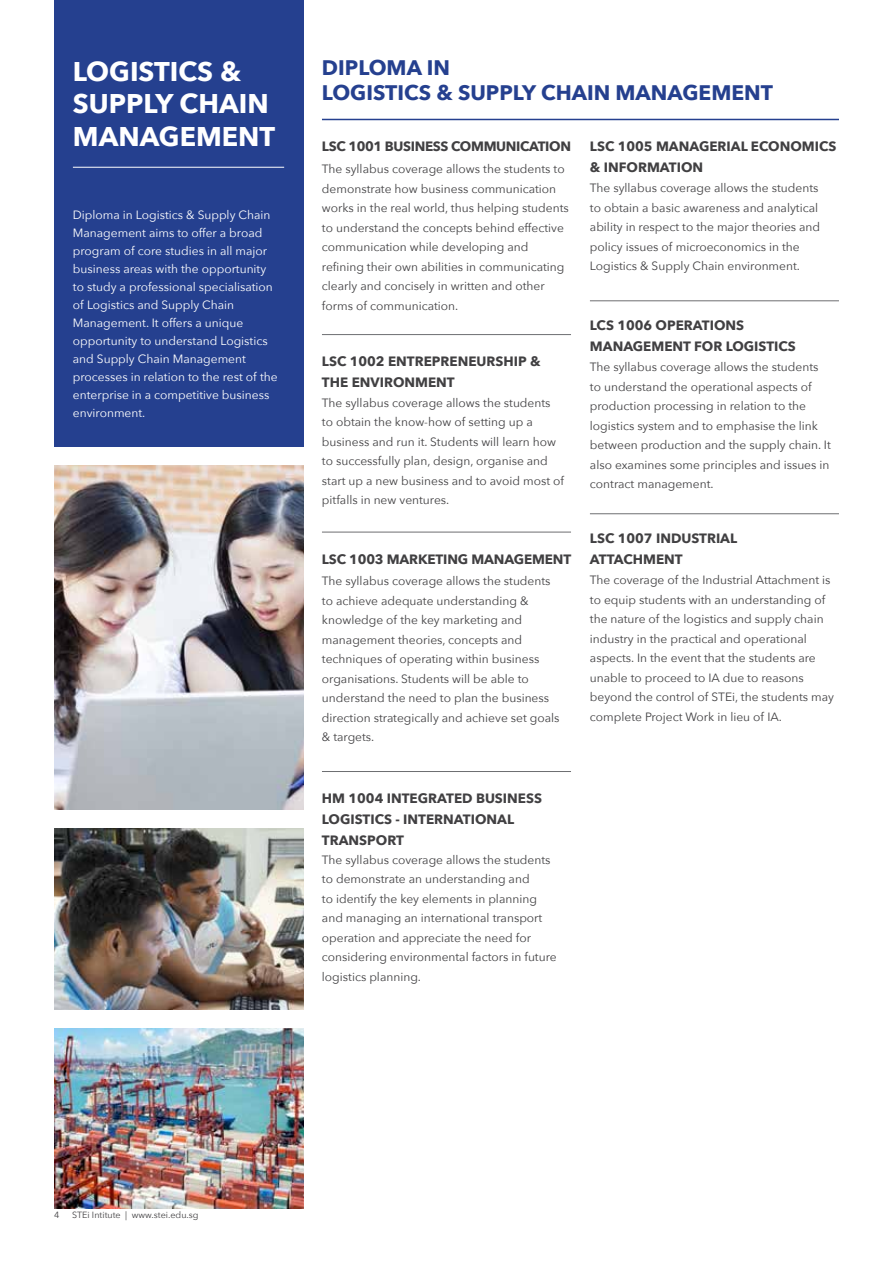
<style>
.page{position:relative;width:893px;height:1263px;background:#fff}
.page>*{position:absolute;margin:0;border:0;box-sizing:border-box;transform-origin:0 0}
.t1{font:700 27px/32.4px "Avenir Next";color:#fff}
.t2{font:700 21px/25.2px "Avenir Next";color:#25408f}
.t3{font:700 13.5px/21px "Avenir Next";color:#414042}
.t4{font:700 13.5px "Avenir Next";letter-spacing:-.025em;color:#414042}
.t5{font:12px/19.5px "Avenir Next";color:#414042}
.t6{font:12px/18px "Avenir Next";color:#fff}
.t7{font:9px "Avenir Next";color:#414042}
</style>
<div class="page">
<hr style="left:322px;top:119px;width:517px;height:1px;background:#25408f">
<div style="left:54px;top:0;width:249px;height:446px;background:#25408f"></div>
<hr style="left:73px;top:167px;width:211px;height:1px;background:#fff">
<hr style="left:322px;top:334px;width:249px;height:1px;background:#6d6e71">
<hr style="left:590px;top:301px;width:249px;height:1px;background:#6d6e71">
<hr style="left:322px;top:532px;width:249px;height:1px;background:#6d6e71">
<hr style="left:590px;top:513px;width:249px;height:1px;background:#6d6e71">
<hr style="left:322px;top:771px;width:249px;height:1px;background:#6d6e71">
<img style="left:54px;top:465px;width:249px;height:345px">
<img style="left:54px;top:829px;width:249px;height:181px">
<img style="left:54px;top:1029px;width:249px;height:180px">
<h1 class="t1" style="left:73px;top:55px;width:204px">LOGISTICS &amp;<br>SUPPLY CHAIN<br>MANAGEMENT</h1>
<p class="t6" style="left:73px;top:206px;width:206px">Diploma in Logistics &amp; Supply Chain Management aims to offer a broad program of core studies in all major business areas with the opportunity to study a professional specialisation of Logistics and Supply Chain Management. It offers a unique opportunity to understand Logistics and Supply Chain Management processes in relation to the rest of the enterprise in a competitive business environment.</p>
<h2 class="t2" style="left:322px;top:55px;width:452px">DIPLOMA IN<br>LOGISTICS &amp; SUPPLY CHAIN MANAGEMENT</h2>
<p class="t4" style="left:322px;top:135px;width:251px">LSC 1001 BUSINESS COMMUNICATION</p>
<p class="t5" style="left:322px;top:159px;width:248px">The syllabus coverage allows the students to demonstrate how business communication works in the real world, thus helping students to understand the concepts behind effective communication while developing and refining their own abilities in communicating clearly and concisely in written and other forms of communication.</p>
<p class="t3" style="left:322px;top:350px;width:220px">LSC 1002 ENTREPRENEURSHIP &amp;<br>THE ENVIRONMENT</p>
<p class="t5" style="left:322px;top:392px;width:244px">The syllabus coverage allows the students to obtain the know-how of setting up a business and run it. Students will learn how to successfully plan, design, organise and start up a new business and to avoid most of pitfalls in new ventures.</p>
<p class="t3" style="left:322px;top:548px;width:251px">LSC 1003 MARKETING MANAGEMENT</p>
<p class="t5" style="left:322px;top:571px;width:239px">The syllabus coverage allows the students to achieve adequate understanding &amp; knowledge of the key marketing and management theories, concepts and techniques of operating within business organisations. Students will be able to understand the need to plan the business direction strategically and achieve set goals &amp; targets.</p>
<p class="t3" style="left:590px;top:136px;width:248px">LSC 1005 MANAGERIAL ECONOMICS &amp; INFORMATION</p>
<p class="t5" style="left:590px;top:178px;width:232px">The syllabus coverage allows the students to obtain a basic awareness and analytical ability in respect to the major theories and policy issues of microeconomics in the Logistics &amp; Supply Chain environment.</p>
<p class="t3" style="left:590px;top:314px;width:207px">LCS 1006 OPERATIONS<br>MANAGEMENT FOR LOGISTICS</p>
<p class="t5" style="left:590px;top:357px;width:242px">The syllabus coverage allows the students to understand the operational aspects of production processing in relation to the logistics system and to emphasise the link between production and the supply chain. It also examines some principles and issues in contract management.</p>
<p class="t3" style="left:590px;top:527px;width:149px">LSC 1007 INDUSTRIAL<br>ATTACHMENT</p>
<p class="t5" style="left:590px;top:570px;width:246px">The coverage of the Industrial Attachment is to equip students with an understanding of the nature of the logistics and supply chain industry in the practical and operational aspects. In the event that the students are unable to proceed to IA due to reasons beyond the control of STEi, the students may complete Project Work in lieu of IA.</p>
<p class="t3" style="left:322px;top:788px;width:222px">HM 1004 INTEGRATED BUSINESS<br>LOGISTICS - INTERNATIONAL<br>TRANSPORT</p>
<p class="t5" style="left:322px;top:849px;width:236px">The syllabus coverage allows the students to demonstrate an understanding and<br>to identify the key elements in planning and managing an international transport operation and appreciate the need for considering environmental factors in future logistics planning.</p>
<p class="t7" style="left:54px;top:1207px;width:7px">4</p>
<p class="t7" style="left:72px;top:1207px;width:128px">STEi Intitute | www.stei.edu.sg</p>
</div>
